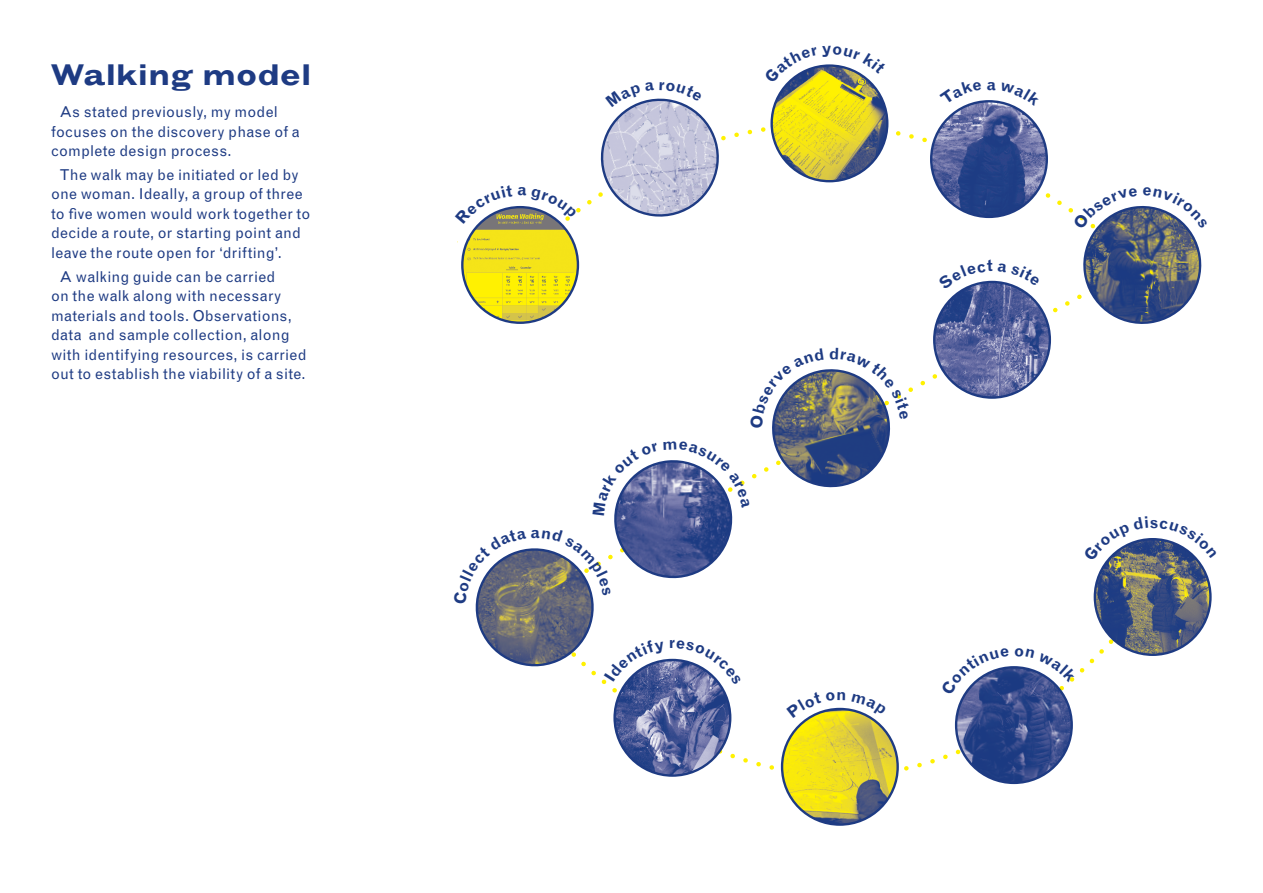
<style>
.page{position:relative;width:1263px;height:893px;background:#fff}
.page>*{position:absolute;margin:0;border:0;box-sizing:border-box;transform-origin:0 0}
.t1{font:700 expanded 30px "Grotesque Disp MT Std";color:#1e3b83}
.t2{font:700 15.9px "Grotesque MT Std";color:#1e3b83}
.t3{font:15px/19.5px "Grotesque MT Std";letter-spacing:.015em;color:#1e3b83}
</style>
<div class="page">
<svg style="left:562px;top:83px;width:511px;height:181px"></svg>
<svg style="left:612px;top:595px;width:533px;height:231px"></svg>
<img style="left:462px;top:207px;width:116px;height:116px;border-radius:58px">
<img style="left:931px;top:101px;width:116px;height:116px;border-radius:58px">
<img style="left:772px;top:66px;width:115px;height:115px;border-radius:58px">
<img style="left:934px;top:282px;width:116px;height:116px;border-radius:58px">
<img style="left:956px;top:667px;width:116px;height:116px;border-radius:58px">
<img style="left:1095px;top:539px;width:115px;height:116px;border-radius:58px">
<img style="left:782px;top:709px;width:116px;height:116px">
<img style="left:615px;top:660px;width:115px;height:116px;border-radius:58px">
<svg style="left:478px;top:185px;width:99px;height:39px"></svg>
<svg style="left:939px;top:83px;width:102px;height:23px"></svg>
<svg style="left:786px;top:64px;width:87px;height:19px"></svg>
<svg style="left:1077px;top:206px;width:125px;height:118px"></svg>
<svg style="left:938px;top:260px;width:54px;height:29px"></svg>
<svg style="left:998px;top:263px;width:42px;height:23px"></svg>
<svg style="left:786px;top:692px;width:59px;height:26px"></svg>
<svg style="left:852px;top:693px;width:34px;height:24px"></svg>
<svg style="left:941px;top:648px;width:68px;height:48px"></svg>
<svg style="left:1015px;top:647px;width:62px;height:35px"></svg>
<svg style="left:1105px;top:538px;width:95px;height:24px"></svg>
<svg style="left:475px;top:369px;width:434px;height:316px"></svg>
<svg style="left:596px;top:83px;width:128px;height:136px"></svg>
<h1 class="t1" style="left:51px;top:56px;width:262px">Walking model</h1>
<p class="t3" style="left:51px;top:102px;width:250px;text-indent:9px">As stated previously, my model focuses on the discovery phase of a complete design process.</p>
<p class="t3" style="left:51px;top:165px;width:261px;text-indent:9px">The walk may be initiated or led by one woman. Ideally, a group of three to five women would work together to decide a route, or starting point and leave the route open for ‘drifting’.</p>
<p class="t3" style="left:51px;top:267px;width:257px;text-indent:9px">A walking guide can be carried<br>on the walk along with necessary materials and tools. Observations, data and sample collection, along with identifying resources, is carried out to establish the viability of a site.</p>
<p class="t2" style="left:531px;top:523px;width:11px">a</p>
</div>
